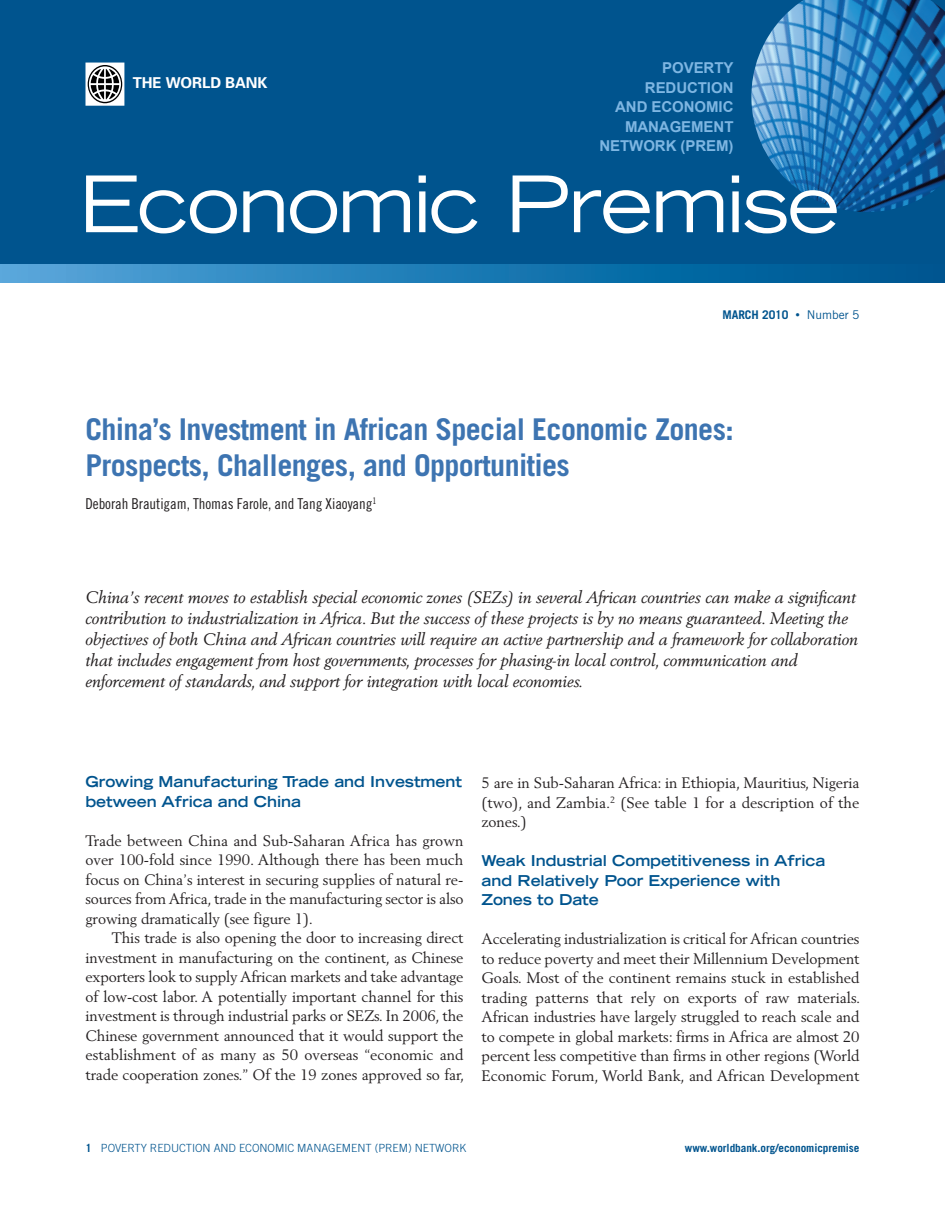
<style>
.page{position:relative;width:945px;height:1215px;background:#fff}
.page>*{position:absolute;margin:0;border:0;box-sizing:border-box;transform-origin:0 0}
.t1{font:expanded 78px "Trade Gothic LT";letter-spacing:-.025em;color:#fff}
.t2{font:700 30px/36px "Trade Gothic LT";letter-spacing:-.02em;color:#3d74b1}
.t3{font:italic 16.5px/21px "Berling";letter-spacing:-.005em;color:#231f20}
.t4{font:15px/19.5px "Berling";letter-spacing:-.005em;color:#231f20;text-align:justify}
.t5{font:700 expanded 15px/19.5px "Trade Gothic LT";letter-spacing:-.005em;color:#00548e}
.t6{font:700 15px/19.5px "Arial";letter-spacing:-.005em;color:#7eb6e2;text-align:right}
.t7{font:15px "Trade Gothic LT Std Cn 18";letter-spacing:-.005em;color:#231f20}
.t8{font:700 15px "Univers";letter-spacing:-.005em;color:#fff}
.t9{font:700 12px "Trade Gothic LT";letter-spacing:-.005em;color:#00548e}
.t10{font:300 11.25px "Trade Gothic LT";letter-spacing:-.005em;color:#00548e}
.t11{font:700 11.25px "Trade Gothic LT";letter-spacing:-.005em;color:#00548e}
.s1{font-weight:400;font-size:9px}
.s2{font-weight:400}
.s3{font-weight:700}
</style>
<div class="page">
<div style="left:0;top:0;width:945px;height:266px;background:#00548e"></div>
<div style="left:0;top:265px;width:945px;height:18px;background:linear-gradient(to right,#51a4da,#00528e)"></div>
<img style="left:751px;top:0;width:194px;height:212px">
<svg style="left:86px;top:63px;width:38px;height:43px;background:#a4a5a5"></svg>
<p class="t8" style="left:133px;top:78px;width:136px">THE WORLD BANK</p>
<p class="t6" style="left:599px;top:59px;width:136px">POVERTY<br>REDUCTION<br>AND ECONOMIC<br>MANAGEMENT<br>NETWORK (PREM)</p>
<h1 class="t1" style="left:79px;top:176px;width:763px">Economic Premise</h1>
<p class="t9" style="left:723px;top:311px;width:138px">MARCH 2010 <span class="s1">•</span> <span class="s2">Number 5</span></p>
<h2 class="t2" style="left:86px;top:414px;width:650px">China’s Investment in African Special Economic Zones:<br>Prospects, Challenges, and Opportunities</h2>
<p class="t7" style="left:86px;top:498px;width:292px">Deborah Brautigam, Thomas Farole, and Tang Xiaoyang<sup>1</sup></p>
<p class="t3" style="left:86px;top:588px;width:774px">China’s recent moves to establish special economic zones (SEZs) in several African countries can make a significant contribution to industrialization in Africa. But the success of these projects is by no means guaranteed. Meeting the objectives of both China and African countries will require an active partnership and a framework for collaboration that includes engagement from host governments, processes for phasing-in local control, communication and enforcement of standards, and support for integration with local economies.</p>
<p class="t5" style="left:86px;top:773px;width:378px">Growing Manufacturing Trade and Investment between Africa and China</p>
<p class="t4" style="left:85px;top:832px;width:380px">Trade between China and Sub-Saharan Africa has grown over 100-fold since 1990. Although there has been much focus on China’s interest in securing supplies of natural re&shy;sources from Africa, trade in the manufacturing sector is also growing dramatically (see figure 1).</p>
<p class="t4" style="left:85px;top:929px;width:380px;text-indent:26px">This trade is also opening the door to increasing direct investment in manufacturing on the continent, as Chinese exporters look to supply African markets and take advantage of low-cost labor. A potentially important channel for this investment is through industrial parks or SEZs. In 2006, the Chinese government announced that it would support the establishment of as many as 50 overseas “economic and trade cooperation zones.” Of the 19 zones approved so far,</p>
<p class="t4" style="left:482px;top:774px;width:380px">5 are in Sub-Saharan Africa: in Ethiopia, Mauritius, Nigeria (two), and Zambia.<sup>2</sup> (See table 1 for a description of the zones.)</p>
<p class="t5" style="left:481px;top:852px;width:346px">Weak Industrial Competitiveness in Africa and Relatively Poor Experience with<br>Zones to Date</p>
<p class="t4" style="left:481px;top:930px;width:380px">Accelerating industrialization is critical for African countries to reduce poverty and meet their Millennium Development Goals. Most of the continent remains stuck in established trading patterns that rely on exports of raw materials.<br>African industries have largely struggled to reach scale and to compete in global markets: firms in Africa are almost 20 percent less competitive than firms in other regions (World Economic Forum, World Bank, and African Development</p>
<p class="t10" style="left:86px;top:1144px;width:382px"><span class="s3">1</span> POVERTY REDUCTION AND ECONOMIC MANAGEMENT (PREM) NETWORK</p>
<p class="t11" style="left:685px;top:1144px;width:176px">www.worldbank.org/economicpremise</p>
</div>
